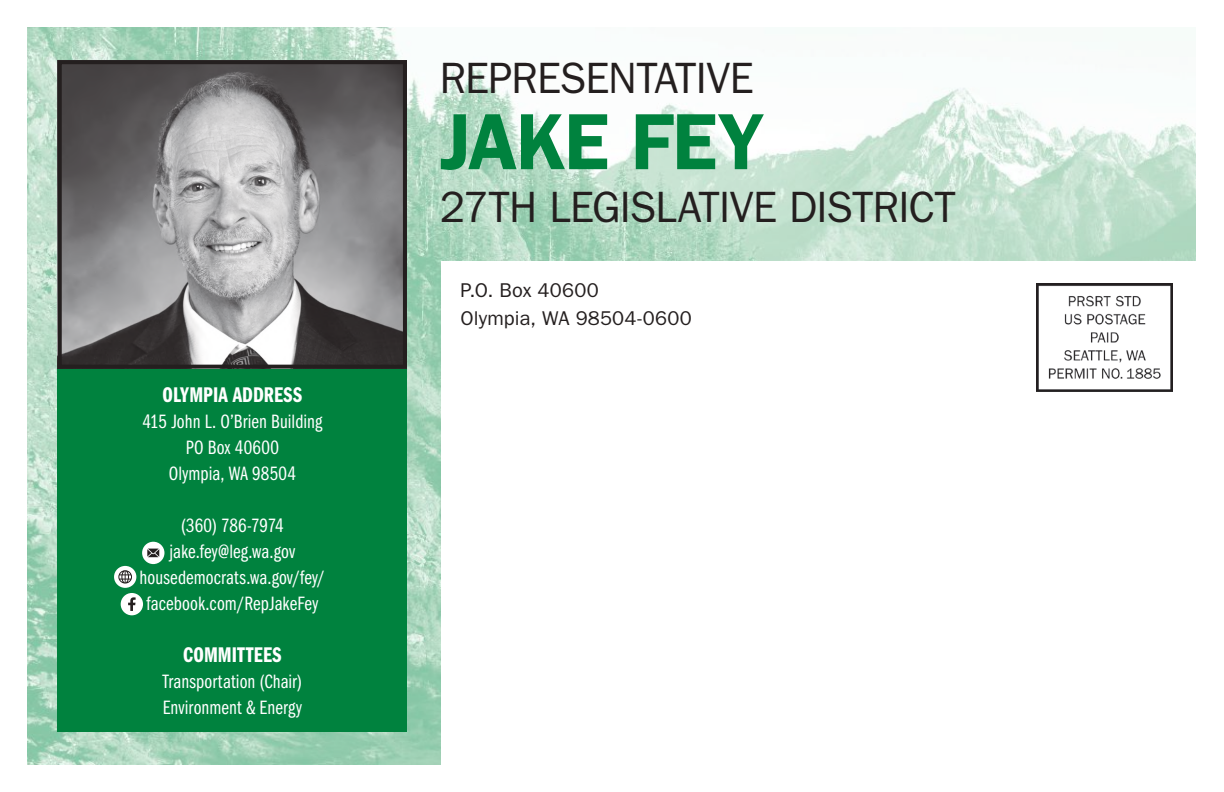
<style>
.page{position:relative;width:1224px;height:792px;background:#fff}
.page>*{position:absolute;margin:0;border:0;box-sizing:border-box;transform-origin:0 0}
.t1{font:600 80px "ITC Franklin Gothic Std";letter-spacing:-.015em;color:#00823e}
.t2{font:44px "ITC Franklin Gothic Std";letter-spacing:-.02em;color:#241f1f}
.t3{font:22px "ITC Franklin Gothic Std Dm Cp";letter-spacing:.005em;color:#fff}
.t4{font:20px/26px "ITC Franklin Gothic Std Bk Cp";letter-spacing:.01em;color:#fff;text-align:center}
.t5{font:20px/28px "ITC Franklin Gothic Std";letter-spacing:.01em;color:#241f1f}
</style>
<div class="page">
<img style="left:27px;top:27px;width:1169px;height:738px">
<div style="left:441px;top:261px;width:756px;height:504px;background:#fff"></div>
<img style="left:1037px;top:283px;width:136px;height:109px">
<img style="left:63px;top:65px;width:339px;height:299px">
<div style="left:58px;top:60px;width:349px;height:309px;border:4px solid #241f1f"></div>
<div style="left:58px;top:369px;width:349px;height:363px;background:#00823e"></div>
<svg style="left:142px;top:542px;width:22px;height:22px"></svg>
<svg style="left:147px;top:549px;width:12px;height:8px"></svg>
<div style="left:114px;top:566px;width:22px;height:22px;background:#fff;border-radius:50%"></div>
<svg style="left:118px;top:570px;width:14px;height:14px"></svg>
<div style="left:121px;top:593px;width:22px;height:22px;background:#fff;border-radius:50%"></div>
<svg style="left:128px;top:597px;width:8px;height:14px"></svg>
<p class="t3" style="left:162px;top:383px;width:141px">OLYMPIA ADDRESS</p>
<p class="t4" style="left:143px;top:409px;width:181px">415 John L. O’Brien Building<br>PO Box 40600<br>Olympia, WA 98504</p>
<p class="t4" style="left:140px;top:513px;width:187px">(360) 786-7974 jake.fey@leg.wa.gov housedemocrats.wa.gov/fey/ facebook.com/RepJakeFey</p>
<p class="t3" style="left:183px;top:643px;width:100px">COMMITTEES</p>
<p class="t4" style="left:163px;top:669px;width:141px;text-align:left">Transportation (Chair)<br>Environment &amp; Energy</p>
<h2 class="t2" style="left:440px;top:53px;width:316px">REPRESENTATIVE</h2>
<h1 class="t1" style="left:440px;top:94px;width:326px">JAKE FEY</h1>
<h2 class="t2" style="left:440px;top:182px;width:518px">27TH LEGISLATIVE DISTRICT</h2>
<p class="t5" style="left:460px;top:276px;width:233px">P.O. Box 40600<br>Olympia, WA 98504-0600</p>
</div>
